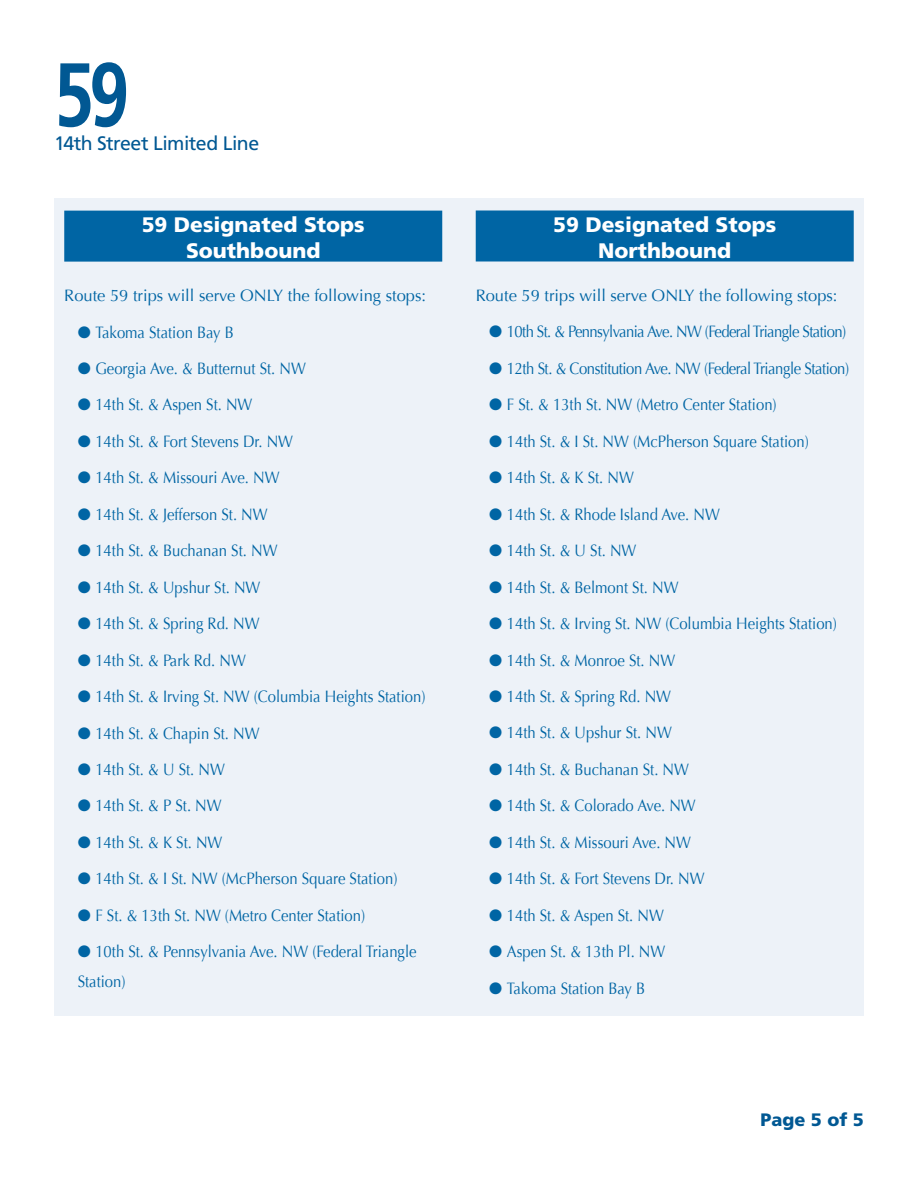
<style>
.page{position:relative;width:918px;height:1188px;background:#fff}
.page>*{position:absolute;margin:0;border:0;box-sizing:border-box;transform-origin:0 0}
.t1{font:700 90px "Frutiger";color:#015893;scale:.8 1}
.t2{font:900 21px/25.2px "Frutiger";color:#fff;text-align:center}
.t3{font:19.5px "Frutiger";letter-spacing:-.03em;color:#015893}
.t4{font:900 18px "Frutiger";color:#015893}
.t5{font:16.5px/30px "Optima";color:#0065a4;scale:.9 1}
.t6{font:16.5px "Optima";color:#0065a4}
.t7{font:16.5px "Optima";letter-spacing:-.04em;color:#0065a4;scale:.9 1}
.t8{font:16.5px "Optima";letter-spacing:-.03em;color:#0065a4;scale:.9 1}
</style>
<div class="page">
<div style="left:54px;top:199px;width:810px;height:817px;background:#edf2f8"></div>
<div style="left:64px;top:211px;width:378px;height:51px;background:#0065a4"></div>
<div style="left:476px;top:210px;width:378px;height:51px;background:#0065a4"></div>
<h1 class="t1" style="left:54px;top:42px;width:95px">59</h1>
<p class="t3" style="left:54px;top:131px;width:207px">14th Street Limited Line</p>
<p class="t2" style="left:142px;top:212px;width:224px">59 Designated Stops<br>Southbound</p>
<p class="t6" style="left:64px;top:286px;width:363px">Route 59 trips will serve ONLY the following stops:</p>
<p class="t5" style="left:78px;top:317px;width:175px">● Takoma Station Bay B</p>
<p class="t5" style="left:78px;top:354px;width:255px">● Georgia Ave. &amp; Butternut St. NW</p>
<p class="t5" style="left:78px;top:390px;width:196px">● 14th St. &amp; Aspen St. NW</p>
<p class="t5" style="left:78px;top:427px;width:241px">● 14th St. &amp; Fort Stevens Dr. NW</p>
<p class="t5" style="left:78px;top:463px;width:226px">● 14th St. &amp; Missouri Ave. NW</p>
<p class="t5" style="left:78px;top:499px;width:213px">● 14th St. &amp; Jefferson St. NW</p>
<p class="t5" style="left:78px;top:536px;width:223px">● 14th St. &amp; Buchanan St. NW</p>
<p class="t5" style="left:78px;top:572px;width:205px">● 14th St. &amp; Upshur St. NW</p>
<p class="t5" style="left:78px;top:609px;width:204px">● 14th St. &amp; Spring Rd. NW</p>
<p class="t5" style="left:78px;top:645px;width:188px">● 14th St. &amp; Park Rd. NW</p>
<p class="t5" style="left:78px;top:682px;width:388px">● 14th St. &amp; Irving St. NW (Columbia Heights Station)</p>
<p class="t5" style="left:78px;top:718px;width:204px">● 14th St. &amp; Chapin St. NW</p>
<p class="t5" style="left:78px;top:755px;width:165px">● 14th St. &amp; U St. NW</p>
<p class="t5" style="left:78px;top:791px;width:161px">● 14th St. &amp; P St. NW</p>
<p class="t5" style="left:78px;top:828px;width:162px">● 14th St. &amp; K St. NW</p>
<p class="t5" style="left:78px;top:864px;width:357px">● 14th St. &amp; I St. NW (McPherson Square Station)</p>
<p class="t5" style="left:78px;top:900px;width:321px">● F St. &amp; 13th St. NW (Metro Center Station)</p>
<p class="t5" style="left:78px;top:937px;width:378px">● 10th St. &amp; Pennsylvania Ave. NW (Federal Triangle<br>Station)</p>
<p class="t2" style="left:553px;top:212px;width:224px">59 Designated Stops<br>Northbound</p>
<p class="t6" style="left:476px;top:286px;width:363px">Route 59 trips will serve ONLY the following stops:</p>
<p class="t7" style="left:489px;top:322px;width:398px">● 10th St. &amp; Pennsylvania Ave. NW (Federal Triangle Station)</p>
<p class="t8" style="left:489px;top:359px;width:401px">● 12th St. &amp; Constitution Ave. NW (Federal Triangle Station)</p>
<p class="t5" style="left:489px;top:390px;width:321px">● F St. &amp; 13th St. NW (Metro Center Station)</p>
<p class="t5" style="left:489px;top:426px;width:357px">● 14th St. &amp; I St. NW (McPherson Square Station)</p>
<p class="t5" style="left:489px;top:463px;width:162px">● 14th St. &amp; K St. NW</p>
<p class="t5" style="left:489px;top:499px;width:258px">● 14th St. &amp; Rhode Island Ave. NW</p>
<p class="t5" style="left:489px;top:536px;width:165px">● 14th St. &amp; U St. NW</p>
<p class="t5" style="left:489px;top:572px;width:212px">● 14th St. &amp; Belmont St. NW</p>
<p class="t5" style="left:489px;top:609px;width:388px">● 14th St. &amp; Irving St. NW (Columbia Heights Station)</p>
<p class="t5" style="left:489px;top:645px;width:208px">● 14th St. &amp; Monroe St. NW</p>
<p class="t5" style="left:489px;top:682px;width:204px">● 14th St. &amp; Spring Rd. NW</p>
<p class="t5" style="left:489px;top:718px;width:205px">● 14th St. &amp; Upshur St. NW</p>
<p class="t5" style="left:489px;top:755px;width:223px">● 14th St. &amp; Buchanan St. NW</p>
<p class="t5" style="left:489px;top:791px;width:231px">● 14th St. &amp; Colorado Ave. NW</p>
<p class="t5" style="left:489px;top:827px;width:226px">● 14th St. &amp; Missouri Ave. NW</p>
<p class="t5" style="left:489px;top:864px;width:241px">● 14th St. &amp; Fort Stevens Dr. NW</p>
<p class="t5" style="left:489px;top:900px;width:196px">● 14th St. &amp; Aspen St. NW</p>
<p class="t5" style="left:489px;top:937px;width:197px">● Aspen St. &amp; 13th Pl. NW</p>
<p class="t5" style="left:489px;top:973px;width:175px">● Takoma Station Bay B</p>
<p class="t4" style="left:760px;top:1109px;width:105px">Page 5 of 5</p>
</div>
